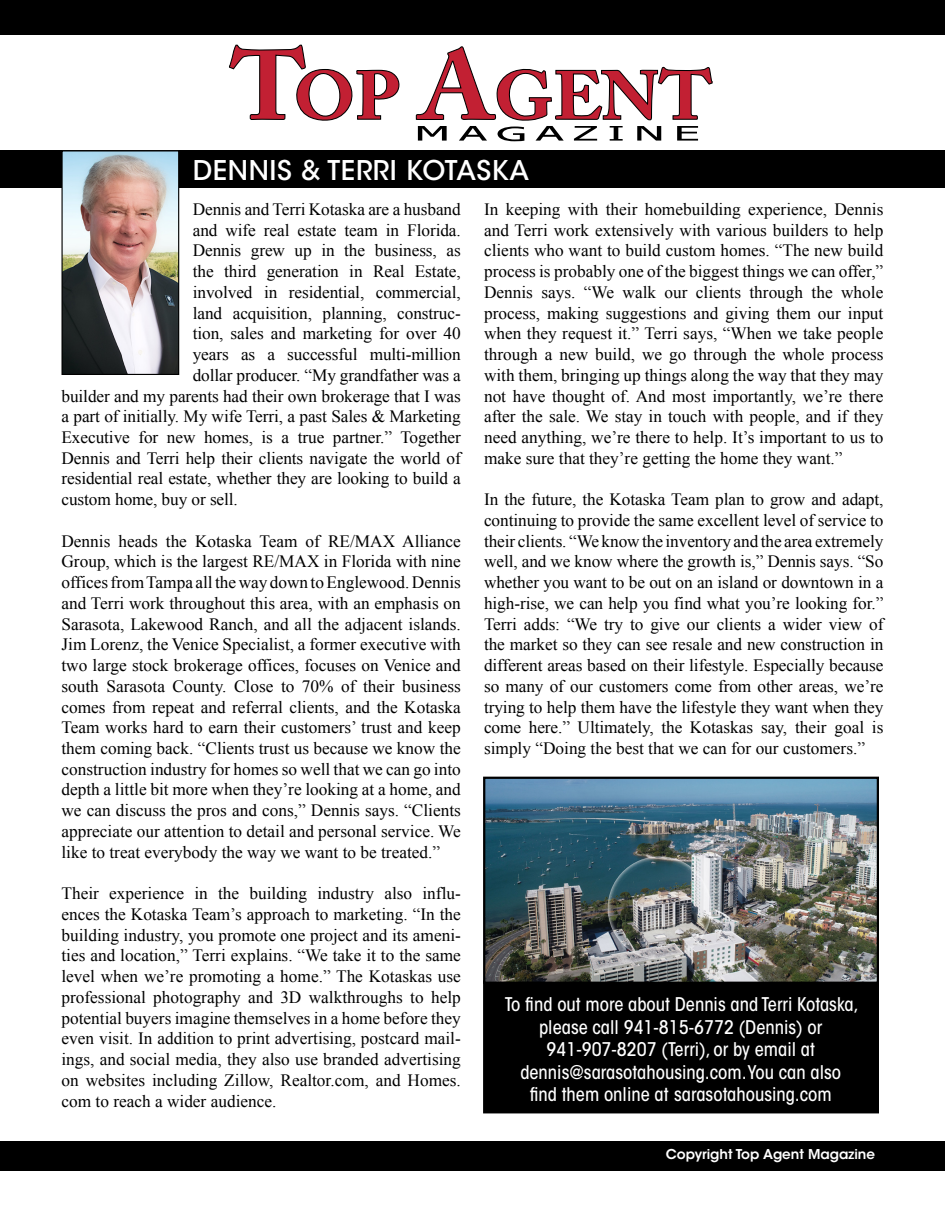
<style>
.page{position:relative;width:945px;height:1215px;background:#fff}
.page>*{position:absolute;margin:0;border:0;box-sizing:border-box;transform-origin:0 0}
.NAME{font:500 27px "ITC Avant Garde Std";letter-spacing:.02em;color:#fff}
.For_More_Info{font:500 condensed 18.75px/22.5px "ITC Avant Garde Std";color:#fff;text-align:center}
.body_hypenate{font:17.25px/20.7px "Times New Roman";letter-spacing:-.005em;color:#000;text-align:justify}
.t1{font:600 13.5px "ITC Avant Garde Std";color:#fff}
</style>
<div class="page">
<svg style="left:229px;top:44px;width:171px;height:77px"></svg>
<svg style="left:415px;top:46px;width:298px;height:96px"></svg>
<div style="left:0;top:0;width:945px;height:35px;background:#000"></div>
<div style="left:0;top:1141px;width:945px;height:29px;background:#000"></div>
<div style="left:0;top:150px;width:945px;height:38px;background:#000"></div>
<img style="left:61px;top:151px;width:119px;height:224px">
<div style="left:484px;top:981px;width:394px;height:131px;background:#000"></div>
<div style="left:503px;top:995px;width:363px;height:119px;background:#000"></div>
<img style="left:486px;top:780px;width:390px;height:201px">
<div style="left:483px;top:777px;width:396px;height:207px;border:2px solid #000"></div>
<p class="NAME" style="left:193px;top:154px;width:338px">DENNIS &amp; TERRI KOTASKA</p>
<p class="body_hypenate" style="left:193px;top:198px;width:270px">Dennis and Terri Kotaska are a husband</p>
<p class="body_hypenate" style="left:193px;top:219px;width:270px">and wife real estate team in Florida.</p>
<p class="body_hypenate" style="left:193px;top:240px;width:270px">Dennis grew up in the business, as</p>
<p class="body_hypenate" style="left:193px;top:261px;width:270px">the third generation in Real Estate,</p>
<p class="body_hypenate" style="left:193px;top:281px;width:270px">involved in residential, commercial,</p>
<p class="body_hypenate" style="left:193px;top:302px;width:270px">land acquisition, planning, construc-</p>
<p class="body_hypenate" style="left:193px;top:323px;width:270px">tion, sales and marketing for over 40</p>
<p class="body_hypenate" style="left:193px;top:344px;width:270px">years as a successful multi-million</p>
<p class="body_hypenate" style="left:193px;top:364px;width:270px">dollar producer. “My grandfather was a</p>
<p class="body_hypenate" style="left:62px;top:385px;width:401px">builder and my parents had their own brokerage that I was</p>
<p class="body_hypenate" style="left:62px;top:406px;width:401px">a part of initially. My wife Terri, a past Sales &amp; Marketing</p>
<p class="body_hypenate" style="left:62px;top:427px;width:401px">Executive for new homes, is a true partner.” Together</p>
<p class="body_hypenate" style="left:62px;top:447px;width:401px">Dennis and Terri help their clients navigate the world of</p>
<p class="body_hypenate" style="left:62px;top:468px;width:401px">residential real estate, whether they are looking to build a</p>
<p class="body_hypenate" style="left:62px;top:489px;width:178px">custom home, buy or sell.</p>
<p class="body_hypenate" style="left:62px;top:530px;width:401px">Dennis heads the Kotaska Team of RE/MAX Alliance Group, which is the largest RE/MAX in Florida with nine offices from Tampa all the way down to Englewood. Dennis and Terri work throughout this area, with an emphasis on Sarasota, Lakewood Ranch, and all the adjacent islands.<br>Jim Lorenz, the Venice Specialist, a former executive with two large stock brokerage offices, focuses on Venice and south Sarasota County. Close to 70% of their business comes from repeat and referral clients, and the Kotaska Team works hard to earn their customers’ trust and keep them coming back. “Clients trust us because we know the construction industry for homes so well that we can go into depth a little bit more when they’re looking at a home, and we can discuss the pros and cons,” Dennis says. “Clients appreciate our attention to detail and personal service. We like to treat everybody the way we want to be treated.”</p>
<p class="body_hypenate" style="left:62px;top:883px;width:401px">Their experience in the building industry also influ&shy;ences the Kotaska Team’s approach to marketing. “In the building industry, you promote one project and its ameni&shy;ties and location,” Terri explains. “We take it to the same level when we’re promoting a home.” The Kotaskas use professional photography and 3D walkthroughs to help potential buyers imagine themselves in a home before they even visit. In addition to print advertising, postcard mail&shy;ings, and social media, they also use branded advertising on websites including Zillow, Realtor.com, and Homes. com to reach a wider audience.</p>
<p class="body_hypenate" style="left:484px;top:198px;width:401px">In keeping with their homebuilding experience, Dennis and Terri work extensively with various builders to help clients who want to build custom homes. “The new build process is probably one of the biggest things we can offer,” Dennis says. “We walk our clients through the whole process, making suggestions and giving them our input when they request it.” Terri says, “When we take people through a new build, we go through the whole process with them, bringing up things along the way that they may not have thought of. And most importantly, we’re there after the sale. We stay in touch with people, and if they need anything, we’re there to help. It’s important to us to make sure that they’re getting the home they want.”</p>
<p class="body_hypenate" style="left:484px;top:489px;width:401px">In the future, the Kotaska Team plan to grow and adapt, continuing to provide the same excellent level of service to their clients. “We know the inventory and the area extremely well, and we know where the growth is,” Dennis says. “So whether you want to be out on an island or downtown in a high-rise, we can help you find what you’re looking for.” Terri adds: “We try to give our clients a wider view of the market so they can see resale and new construction in different areas based on their lifestyle. Especially because so many of our customers come from other areas, we’re trying to help them have the lifestyle they want when they come here.” Ultimately, the Kotaskas say, their goal is simply “Doing the best that we can for our customers.”</p>
<p class="For_More_Info" style="left:505px;top:993px;width:355px">To find out more about Dennis and Terri Kotaska, please call 941-815-6772 (Dennis) or 941-907-8207 (Terri), or by email at dennis@sarasotahousing.com. You can also<br>find them online at sarasotahousing.com</p>
<p class="t1" style="left:666px;top:1146px;width:211px">Copyright Top Agent Magazine</p>
</div>
